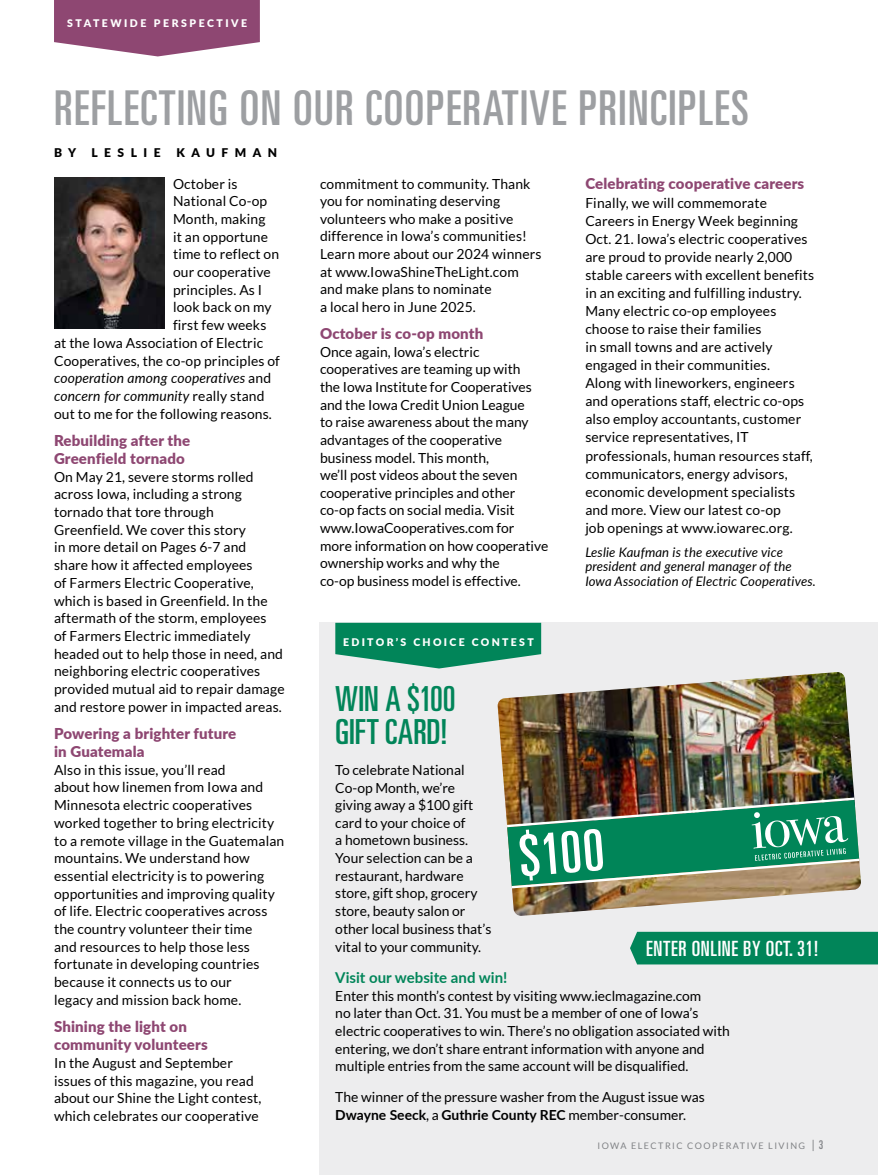
<style>
.page{position:relative;width:878px;height:1175px;background:#fff}
.page>*{position:absolute;margin:0;border:0;box-sizing:border-box;transform-origin:0 0}
.t1{font:ultra-condensed 48px "Univers";letter-spacing:.03em;color:#9d9fa2}
.t2{font:ultra-condensed 34.5px/33px "Univers";letter-spacing:-.005em;color:#018559}
.t3{font:ultra-condensed 21px "Univers";letter-spacing:.03em;color:#fff}
.t4{font:900 15px/18px "Lato";letter-spacing:.01em;color:#8e4772}
.t5{font:700 15px "Lato";color:#018559}
.t6{font:13.8px/17.7px "Lato";letter-spacing:.01em;color:#000}
.t7{font:italic 13.8px "Lato";letter-spacing:.01em;color:#000}
.t8{font:italic 13.2px/14.7px "Lato";letter-spacing:.01em;color:#000}
.t9{font:900 12px "Lato";letter-spacing:.54em;color:#000}
.t10{font:900 10.5px "Lato";letter-spacing:.22em;color:#fff}
.t11{font:900 10.5px "Lato";letter-spacing:.24em;color:#fff}
.t12{font:9px "Lato";letter-spacing:.16em;color:#808285}
.s1{font-style:normal}
.s2{font-weight:700}
.s3{font-size:12px}
.s4{font-family:"Univers";font-stretch:ultra-condensed;font-size:12px}
</style>
<div class="page">
<div style="left:320px;top:623px;width:558px;height:551px;background:#ededee"></div>
<svg style="left:54px;top:0;width:206px;height:56px;background:#9b5d82"></svg>
<svg style="left:335px;top:623px;width:206px;height:45px;background:#24946f"></svg>
<img style="left:54px;top:178px;width:110px;height:151px">
<div style="left:630px;top:931px;width:247px;height:33px;background:#018559"></div>
<img style="left:497px;top:672px;width:364px;height:244px">
<img style="left:507px;top:797px;width:352px;height:91px">
<p class="t11" style="left:67px;top:15px;width:181px">STATEWIDE PERSPECTIVE</p>
<h1 class="t1" style="left:54px;top:81px;width:696px">REFLECTING ON OUR COOPERATIVE PRINCIPLES</h1>
<p class="t9" style="left:54px;top:144px;width:24px">B Y</p>
<p class="t9" style="left:91px;top:144px;width:71px">LESLIE</p>
<p class="t9" style="left:176px;top:144px;width:102px">KAUFMAN</p>
<p class="t6" style="left:173px;top:175px;width:66px">October is</p>
<p class="t6" style="left:173px;top:192px;width:96px">National Co-op</p>
<p class="t6" style="left:173px;top:210px;width:94px">Month, making</p>
<p class="t6" style="left:173px;top:228px;width:96px">it an opportune</p>
<p class="t6" style="left:173px;top:245px;width:108px">time to reflect on</p>
<p class="t6" style="left:173px;top:263px;width:99px">our cooperative</p>
<p class="t6" style="left:173px;top:281px;width:91px">principles. As I</p>
<p class="t6" style="left:173px;top:298px;width:100px">look back on my</p>
<p class="t6" style="left:173px;top:316px;width:95px">first few weeks</p>
<p class="t6" style="left:54px;top:334px;width:211px">at the Iowa Association of Electric</p>
<p class="t6" style="left:54px;top:351px;width:227px">Cooperatives, the co-op principles of</p>
<p class="t7" style="left:54px;top:368px;width:218px">cooperation among cooperatives <span class="s1">and</span></p>
<p class="t7" style="left:54px;top:386px;width:212px">concern for community <span class="s1">really stand</span></p>
<p class="t6" style="left:54px;top:405px;width:219px">out to me for the following reasons.</p>
<p class="t4" style="left:54px;top:431px;width:138px">Rebuilding after the<br>Greenfield tornado</p>
<p class="t6" style="left:54px;top:468px;width:232px">On May 21, severe storms rolled across Iowa, including a strong tornado that tore through Greenfield. We cover this story<br>in more detail on Pages 6-7 and<br>share how it affected employees<br>of Farmers Electric Cooperative, which is based in Greenfield. In the aftermath of the storm, employees<br>of Farmers Electric immediately headed out to help those in need, and neighboring electric cooperatives provided mutual aid to repair damage and restore power in impacted areas.</p>
<p class="t4" style="left:54px;top:724px;width:184px">Powering a brighter future in Guatemala</p>
<p class="t6" style="left:54px;top:761px;width:232px">Also in this issue, you’ll read<br>about how linemen from Iowa and Minnesota electric cooperatives worked together to bring electricity to a remote village in the Guatemalan mountains. We understand how essential electricity is to powering opportunities and improving quality of life. Electric cooperatives across the country volunteer their time<br>and resources to help those less fortunate in developing countries because it connects us to our<br>legacy and mission back home.</p>
<p class="t4" style="left:54px;top:1017px;width:155px">Shining the light on community volunteers</p>
<p class="t6" style="left:54px;top:1053px;width:209px">In the August and September issues of this magazine, you read about our Shine the Light contest, which celebrates our cooperative</p>
<p class="t6" style="left:320px;top:175px;width:223px">commitment to community. Thank you for nominating deserving volunteers who make a positive difference in Iowa’s communities!<br>Learn more about our 2024 winners at www.IowaShineTheLight.com and make plans to nominate<br>a local hero in June 2025.</p>
<p class="t4" style="left:320px;top:324px;width:165px">October is co-op month</p>
<p class="t6" style="left:320px;top:343px;width:230px">Once again, Iowa’s electric cooperatives are teaming up with<br>the Iowa Institute for Cooperatives and the Iowa Credit Union League<br>to raise awareness about the many advantages of the cooperative business model. This month,<br>we’ll post videos about the seven cooperative principles and other co-op facts on social media. Visit www.IowaCooperatives.com for more information on how cooperative ownership works and why the<br>co-op business model is effective.</p>
<p class="t4" style="left:585px;top:174px;width:220px">Celebrating cooperative careers</p>
<p class="t6" style="left:585px;top:193px;width:230px">Finally, we will commemorate Careers in Energy Week beginning Oct. 21. Iowa’s electric cooperatives are proud to provide nearly 2,000 stable careers with excellent benefits in an exciting and fulfilling industry.<br>Many electric co-op employees choose to raise their families<br>in small towns and are actively engaged in their communities.<br>Along with lineworkers, engineers and operations staff, electric co-ops also employ accountants, customer service representatives, IT professionals, human resources staff, communicators, energy advisors, economic development specialists and more. View our latest co-op<br>job openings at www.iowarec.org.</p>
<p class="t8" style="left:585px;top:544px;width:232px">Leslie Kaufman is the executive vice president and general manager of the<br>Iowa Association of Electric Cooperatives.</p>
<p class="t10" style="left:343px;top:634px;width:192px">EDITOR’S CHOICE CONTEST</p>
<h2 class="t2" style="left:335px;top:682px;width:122px">WIN A $100<br>GIFT CARD!</h2>
<p class="t6" style="left:335px;top:761px;width:157px">To celebrate National<br>Co-op Month, we’re giving away a $100 gift card to your choice of<br>a hometown business.<br>Your selection can be a restaurant, hardware store, gift shop, grocery store, beauty salon or other local business that’s vital to your community.</p>
<p class="t5" style="left:335px;top:966px;width:173px">Visit our website and win!</p>
<p class="t6" style="left:335px;top:987px;width:396px">Enter this month’s contest by visiting www.ieclmagazine.com<br>no later than Oct. 31. You must be a member of one of Iowa’s electric cooperatives to win. There’s no obligation associated with entering, we don’t share entrant information with anyone and multiple entries from the same account will be disqualified.</p>
<p class="t6" style="left:335px;top:1088px;width:371px">The winner of the pressure washer from the August issue was<br><span class="s2">Dwayne Seeck</span>, a <span class="s2">Guthrie County REC</span> member-consumer.</p>
<h3 class="t3" style="left:646px;top:936px;width:174px">ENTER ONLINE BY OCT. 31!</h3>
<p class="t12" style="left:597px;top:1141px;width:227px">IOWA ELECTRIC COOPERATIVE LIVING <span class="s3">|</span> <span class="s4">3</span></p>
</div>
